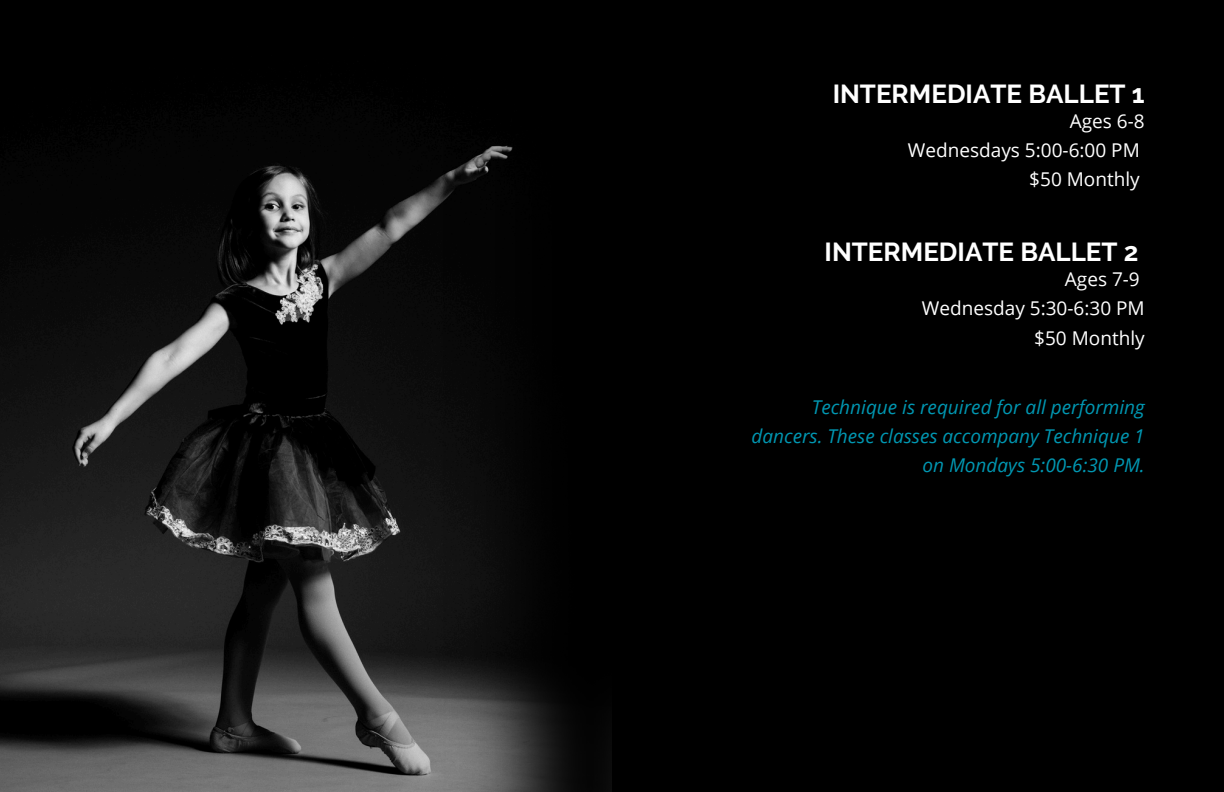
<style>
.page{position:relative;width:1224px;height:792px;background:#000}
.page>*{position:absolute;margin:0;border:0;box-sizing:border-box;transform-origin:0 0}
.t1{font:700 26px "Raleway";color:#fff}
.t2{font:italic 19px/29.2px "Open Sans";color:#0097b2;text-align:right}
.t3{font:19px "Open Sans";color:#fff}
</style>
<div class="page">
<img style="left:0;top:163px;width:442px;height:629px">
<img style="left:442px;top:145px;width:170px;height:647px">
<p class="t1" style="left:833px;top:78px;width:314px">INTERMEDIATE BALLET 1</p>
<p class="t3" style="left:1070px;top:107px;width:76px">Ages 6-8</p>
<h1 class="t3" style="left:908px;top:137px;width:233px">Wednesdays 5:00-6:00 PM</h1>
<p class="t3" style="left:1029px;top:166px;width:112px">$50 Monthly</p>
<p class="t1" style="left:825px;top:237px;width:315px">INTERMEDIATE BALLET 2</p>
<p class="t3" style="left:1065px;top:266px;width:76px">Ages 7-9</p>
<h1 class="t3" style="left:922px;top:295px;width:224px">Wednesday 5:30-6:30 PM</h1>
<p class="t3" style="left:1034px;top:324px;width:112px">$50 Monthly</p>
<p class="t2" style="left:752px;top:392px;width:395px">Technique is required for all performing dancers. These classes accompany Technique 1</p>
<p class="t2" style="left:922px;top:450px;width:224px">on Mondays 5:00-6:30 PM.</p>
</div>
